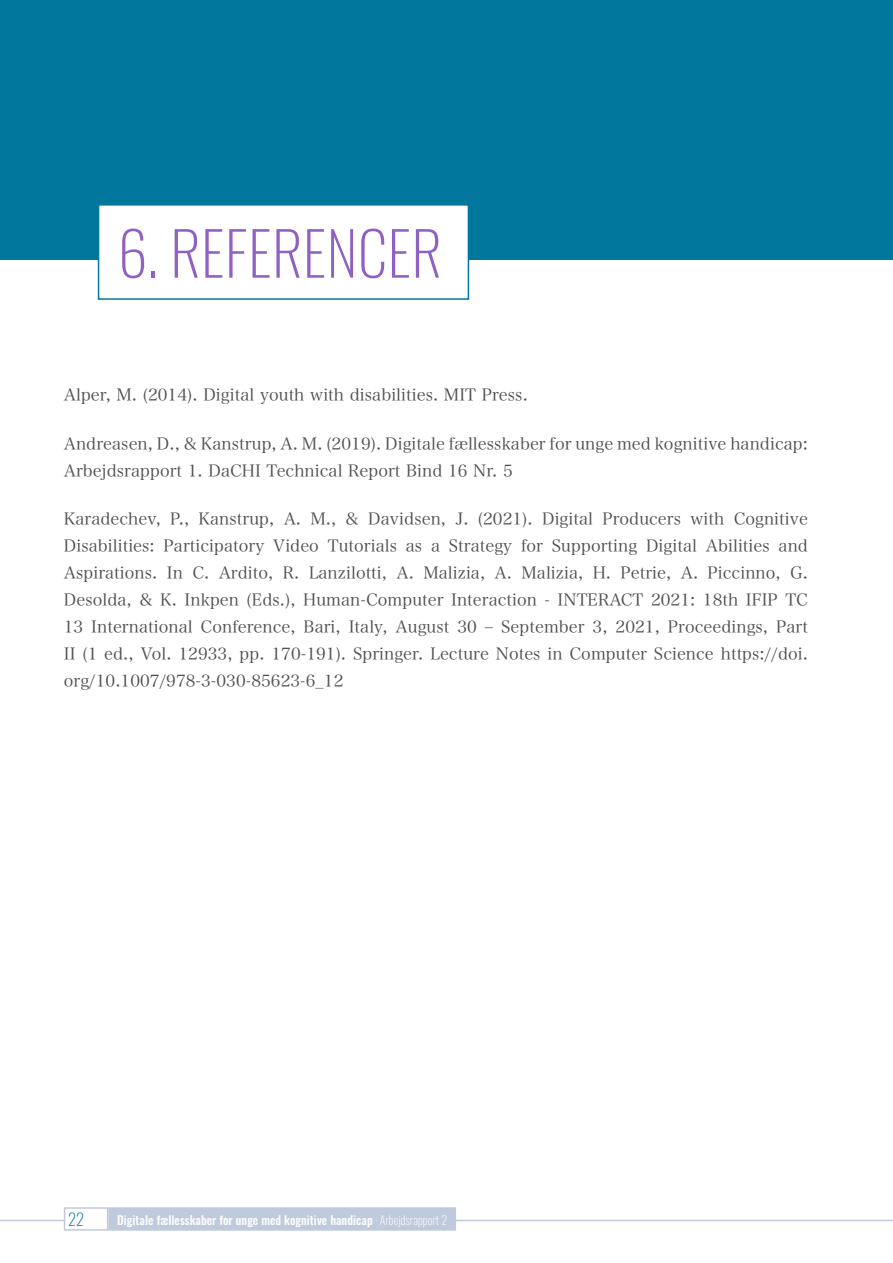
<style>
.page{position:relative;width:893px;height:1263px;background:#fff}
.page>*{position:absolute;margin:0;border:0;box-sizing:border-box;transform-origin:0 0}
.Títulos{font:200 60px "Oswald";letter-spacing:.005em;color:#9061c2}
.Párrafo_1{font:16.5px/27px "Hira Min Pro W3";letter-spacing:.005em;color:#505050}
.t1{font:200 16.5px "Oswald";color:#02779e}
.t2{font:500 12px "Oswald";letter-spacing:.005em;color:#fff}
.s1{font-weight:200}
</style>
<div class="page">
<hr style="left:0;top:1220px;width:65px;height:1px;background:#c0cadd">
<hr style="left:338px;top:1220px;width:555px;height:1px;background:#c0cadd">
<div style="left:64px;top:1207px;width:44px;height:24px;border:2px solid #c0cadd"></div>
<div style="left:108px;top:1207px;width:348px;height:24px;background:#c0cadd;border:2px solid #c0cadd"></div>
<div style="left:0;top:0;width:893px;height:259px;background:#02779e"></div>
<div style="left:98px;top:204px;width:371px;height:96px;background:#fff;border:2px solid #02779e"></div>
<p class="Títulos" style="left:118px;top:213px;width:326px">6. REFERENCER</p>
<p class="Párrafo_1" style="left:64px;top:380px;width:466px">Alper, M. (2014). Digital youth with disabilities. MIT Press.</p>
<p class="Párrafo_1" style="left:64px;top:428px;width:746px">Andreasen, D., &amp; Kanstrup, A. M. (2019). Digitale fællesskaber for unge med kognitive handicap:<br>Arbejdsrapport 1. DaCHI Technical Report Bind 16 Nr. 5</p>
<p class="Párrafo_1" style="left:64px;top:504px;width:746px;text-align:justify">Karadechev, P., Kanstrup, A. M., &amp; Davidsen, J. (2021). Digital Producers with Cognitive Disabilities: Participatory Video Tutorials as a Strategy for Supporting Digital Abilities and Aspirations. In C. Ardito, R. Lanzilotti, A. Malizia, A. Malizia, H. Petrie, A. Piccinno, G.<br>Desolda, &amp; K. Inkpen (Eds.), Human-Computer Interaction - INTERACT 2021: 18th IFIP TC 13 International Conference, Bari, Italy, August 30 – September 3, 2021, Proceedings, Part II (1 ed., Vol. 12933, pp. 170-191). Springer. Lecture Notes in Computer Science https://doi. org/10.1007/978-3-030-85623-6_12</p>
<p class="t1" style="left:68px;top:1208px;width:18px">22</p>
<p class="t2" style="left:117px;top:1211px;width:332px">Digitale fællesskaber for unge med kognitive handicap <span class="s1">· Arbejdsrapport 2</span></p>
</div>
